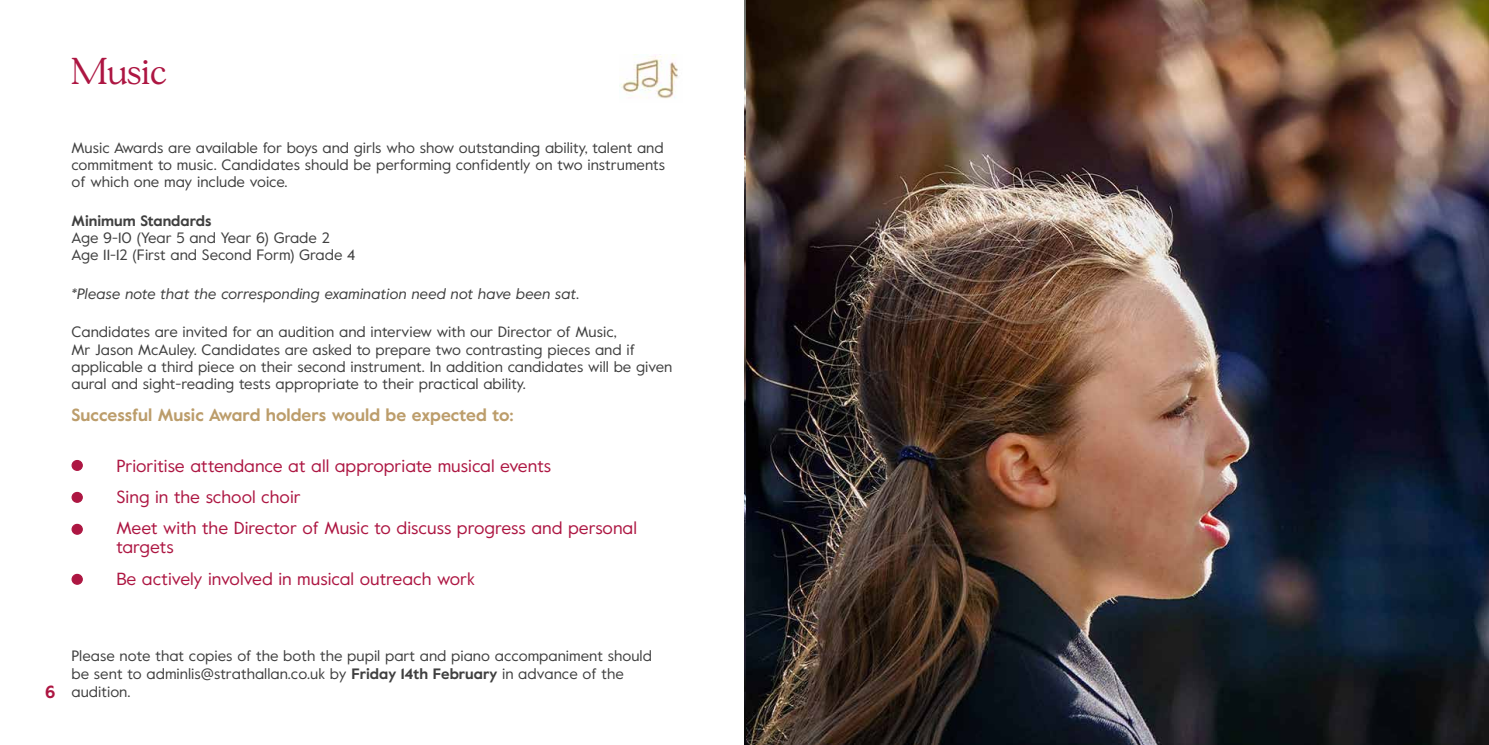
<style>
.page{position:relative;width:1489px;height:745px;background:#fff}
.page>*{position:absolute;margin:0;border:0;box-sizing:border-box;transform-origin:0 0}
.t1{font:300 36.25px "Gascogne TS";color:#ad1642}
.t2{font:17.5px/31.4px "Value";color:#ad1642}
.t3{font:700 17.5px "Value";color:#bc9d6b}
.t4{font:700 17.5px "Value";color:#ad1642}
.t5{font:15px/17.2px "Value";color:#404040}
.t6{font:italic 15px "Value";color:#404040}
.t7{font:700 15px "Value";color:#404040}
.s1{font-weight:700}
</style>
<div class="page">
<div style="left:72px;top:460px;width:10px;height:10px;background:#ad1642;border-radius:50%"></div>
<div style="left:71px;top:459px;width:12px;height:11px;border:1px solid #ad1642;border-radius:50%"></div>
<div style="left:72px;top:492px;width:10px;height:10px;background:#ad1642;border-radius:50%"></div>
<div style="left:71px;top:491px;width:12px;height:11px;border:1px solid #ad1642;border-radius:50%"></div>
<div style="left:72px;top:524px;width:10px;height:10px;background:#ad1642;border-radius:50%"></div>
<div style="left:71px;top:523px;width:12px;height:11px;border:1px solid #ad1642;border-radius:50%"></div>
<div style="left:72px;top:574px;width:10px;height:9px;background:#ad1642;border-radius:50%"></div>
<div style="left:71px;top:573px;width:12px;height:11px;border:1px solid #ad1642;border-radius:50%"></div>
<img style="left:619px;top:55px;width:59px;height:44px">
<img style="left:746px;top:0;width:742px;height:744px">
<h1 class="t1" style="left:71px;top:50px;width:97px">Music</h1>
<p class="t5" style="left:71px;top:138px;width:595px;text-align:justify">Music Awards are available for boys and girls who show outstanding ability, talent and commitment to music. Candidates should be performing confidently on two instruments of which one may include voice.</p>
<p class="t7" style="left:71px;top:210px;width:141px">Minimum Standards</p>
<p class="t5" style="left:71px;top:229px;width:285px">Age 9-10 (Year 5 and Year 6) Grade 2<br>Age 11-12 (First and Second Form) Grade 4</p>
<p class="t6" style="left:71px;top:283px;width:509px">*Please note that the corresponding examination need not have been sat.</p>
<p class="t5" style="left:71px;top:323px;width:602px">Candidates are invited for an audition and interview with our Director of Music,<br>Mr Jason McAuley. Candidates are asked to prepare two contrasting pieces and if applicable a third piece on their second instrument. In addition candidates will be given aural and sight-reading tests appropriate to their practical ability.</p>
<p class="t3" style="left:71px;top:403px;width:444px">Successful Music Award holders would be expected to:</p>
<p class="t2" style="left:116px;top:449px;width:522px">Prioritise attendance at all appropriate musical events<br>Sing in the school choir<br>Meet with the Director of Music to discuss progress and personal</p>
<p class="t2" style="left:116px;top:530px;width:360px">targets<br>Be actively involved in musical outreach work</p>
<p class="t4" style="left:45px;top:679px;width:12px">6</p>
<p class="t5" style="left:71px;top:646px;width:582px;line-height:17.8px">Please note that copies of the both the pupil part and piano accompaniment should be sent to adminlis@strathallan.co.uk by <span class="s1">Friday 14th February</span> in advance of the audition.</p>
</div>
